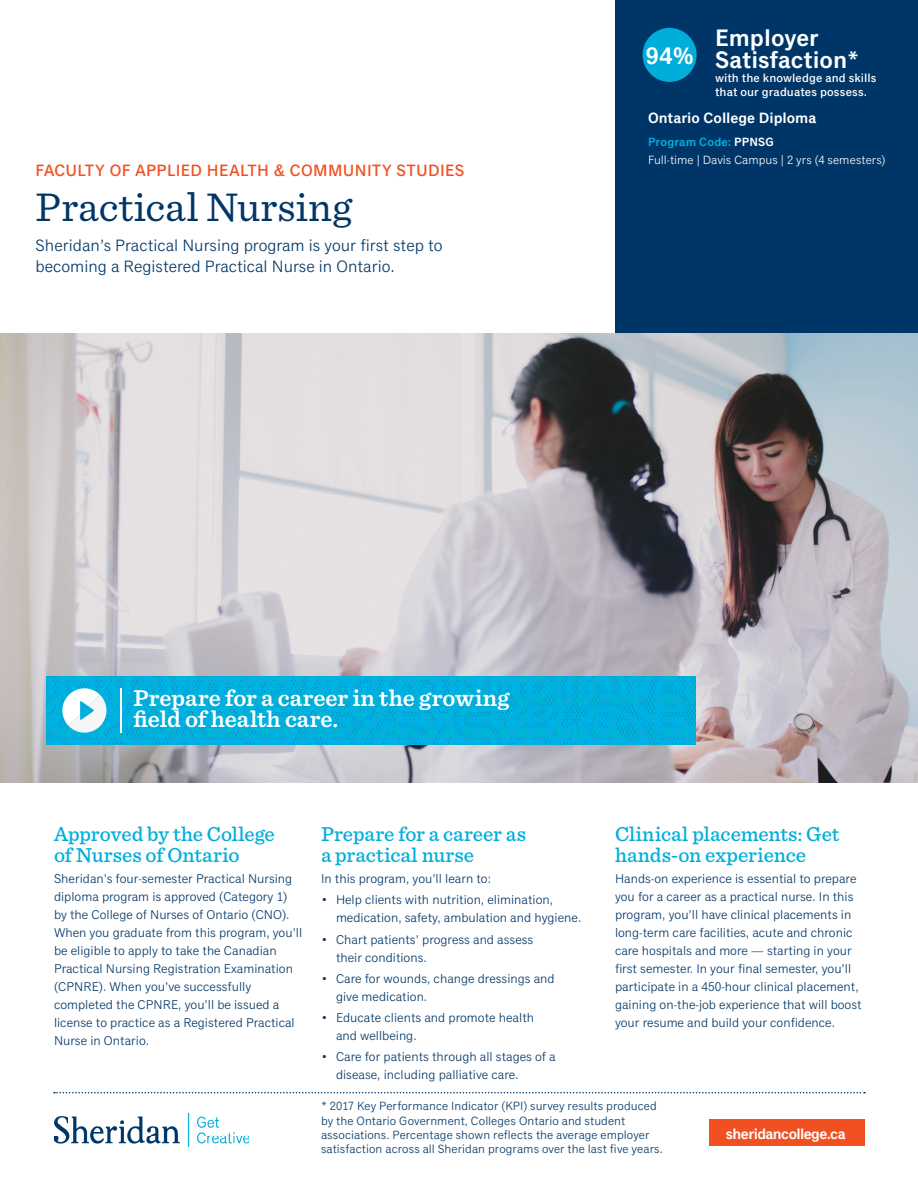
<style>
.page{position:relative;width:918px;height:1188px;background:#fff}
.page>*{position:absolute;margin:0;border:0;box-sizing:border-box;transform-origin:0 0}
.t1{font:42px "Sentinel";letter-spacing:.005em;color:#003667}
.p_benefit-statement{font:600 24px/21px "Sentinel";letter-spacing:-.005em;color:#fff}
.program_rating_title{font:600 24px/21.6px "Classic Grotesque Pro";color:#fff}
.program_rating{font:600 24px "Classic Grotesque Pro";color:#fff}
.t2{font:500 21px/21px "Sentinel";color:#00aedc}
.p_header-intro{font:16.5px/21px "Classic Grotesque Pro";color:#003667}
.h2_faculty{font:500 16.5px "Classic Grotesque Pro";letter-spacing:.02em;color:#f15122}
.p_meta_credential{font:600 15px "Classic Grotesque Pro";color:#fff}
.p_meta_credential-2{font:600 15px "Classic Grotesque Pro";letter-spacing:-.04em;color:#fff}
.t3{font:12.75px/18px "Classic Grotesque Pro";color:#003667}
.p_admissions{font:12px/14.2px "Classic Grotesque Pro";letter-spacing:.005em;color:#003667}
.program_rating_subti{font:500 12px/14.2px "Classic Grotesque Pro";letter-spacing:.01em;color:#fff}
.p_meta_small{font:12px "Classic Grotesque Pro";letter-spacing:.005em;color:#fff}
.p_meta_attributes{font:600 12px "Classic Grotesque Pro";letter-spacing:.01em;color:#00aedc}
.s1{color:#fff}
</style>
<div class="page">
<div style="left:615px;top:0;width:303px;height:365px;background:#003667"></div>
<img style="left:54px;top:1114px;width:195px;height:33px">
<svg style="left:54px;top:1092px;width:811px;height:1px"></svg>
<div style="left:710px;top:1120px;width:155px;height:26px;background:#f15122"></div>
<img style="left:0;top:333px;width:918px;height:450px">
<img style="left:46px;top:676px;width:649px;height:69px">
<hr style="left:120px;top:688px;width:2px;height:45px;background:#fff">
<svg style="left:62px;top:688px;width:44px;height:45px"></svg>
<div style="left:643px;top:28px;width:54px;height:54px;background:#00aedc;border-radius:50%"></div>
<p class="h2_faculty" style="left:36px;top:161px;width:430px">FACULTY OF APPLIED HEALTH &amp; COMMUNITY STUDIES</p>
<p class="t1" style="left:36px;top:176px;width:318px">Practical Nursing</p>
<p class="p_header-intro" style="left:36px;top:235px;width:409px">Sheridan’s Practical Nursing program is your first step to becoming a Registered Practical Nurse in Ontario.</p>
<p class="program_rating" style="left:645px;top:42px;width:50px">94%</p>
<p class="program_rating_title" style="left:715px;top:29px;width:146px">Employer<br>Satisfaction*</p>
<p class="program_rating_subti" style="left:715px;top:71px;width:163px">with the knowledge and skills that our graduates possess.</p>
<p class="p_meta_credential" style="left:648px;top:109px;width:170px">Ontario College Diploma</p>
<p class="p_meta_attributes" style="left:648px;top:135px;width:127px">Program Code: <span class="s1">PPNSG</span></p>
<p class="p_meta_small" style="left:648px;top:153px;width:239px">Full-time | Davis Campus | 2 yrs (4 semesters)</p>
<p class="p_benefit-statement" style="left:134px;top:687px;width:377px">Prepare for a career in the growing field of health care.</p>
<p class="t2" style="left:54px;top:822px;width:222px">Approved by the College of Nurses of Ontario</p>
<p class="t3" style="left:54px;top:870px;width:250px">Sheridan’s four-semester Practical Nursing diploma program is approved (Category 1) by the College of Nurses of Ontario (CNO).<br>When you graduate from this program, you’ll be eligible to apply to take the Canadian Practical Nursing Registration Examination (CPNRE). When you’ve successfully completed the CPNRE, you’ll be issued a license to practice as a Registered Practical Nurse in Ontario.</p>
<p class="t2" style="left:321px;top:822px;width:207px">Prepare for a career as a practical nurse</p>
<p class="t3" style="left:321px;top:870px;width:172px">In this program, you’ll learn to:</p>
<p class="t3" style="left:336px;top:891px;width:247px;text-indent:-15px">• Help clients with nutrition, elimination, medication, safety, ambulation and hygiene.</p>
<p class="t3" style="left:336px;top:931px;width:199px;text-indent:-15px">• Chart patients’ progress and assess their conditions.</p>
<p class="t3" style="left:336px;top:970px;width:220px;text-indent:-15px">• Care for wounds, change dressings and give medication.</p>
<p class="t3" style="left:336px;top:1009px;width:200px;text-indent:-15px">• Educate clients and promote health and wellbeing.</p>
<p class="t3" style="left:336px;top:1048px;width:221px;text-indent:-15px">• Care for patients through all stages of a disease, including palliative care.</p>
<p class="t2" style="left:615px;top:822px;width:226px">Clinical placements: Get hands-on experience</p>
<p class="t3" style="left:615px;top:870px;width:248px">Hands-on experience is essential to prepare you for a career as a practical nurse. In this program, you’ll have clinical placements in long-term care facilities, acute and chronic care hospitals and more — starting in your first semester. In your final semester, you’ll participate in a 450-hour clinical placement, gaining on-the-job experience that will boost your resume and build your confidence.</p>
<p class="p_admissions" style="left:321px;top:1100px;width:343px">* 2017 Key Performance Indicator (KPI) survey results produced by the Ontario Government, Colleges Ontario and student associations. Percentage shown reflects the average employer satisfaction across all Sheridan programs over the last five years.</p>
<p class="p_meta_credential-2" style="left:726px;top:1125px;width:121px">sheridancollege.ca</p>
</div>
